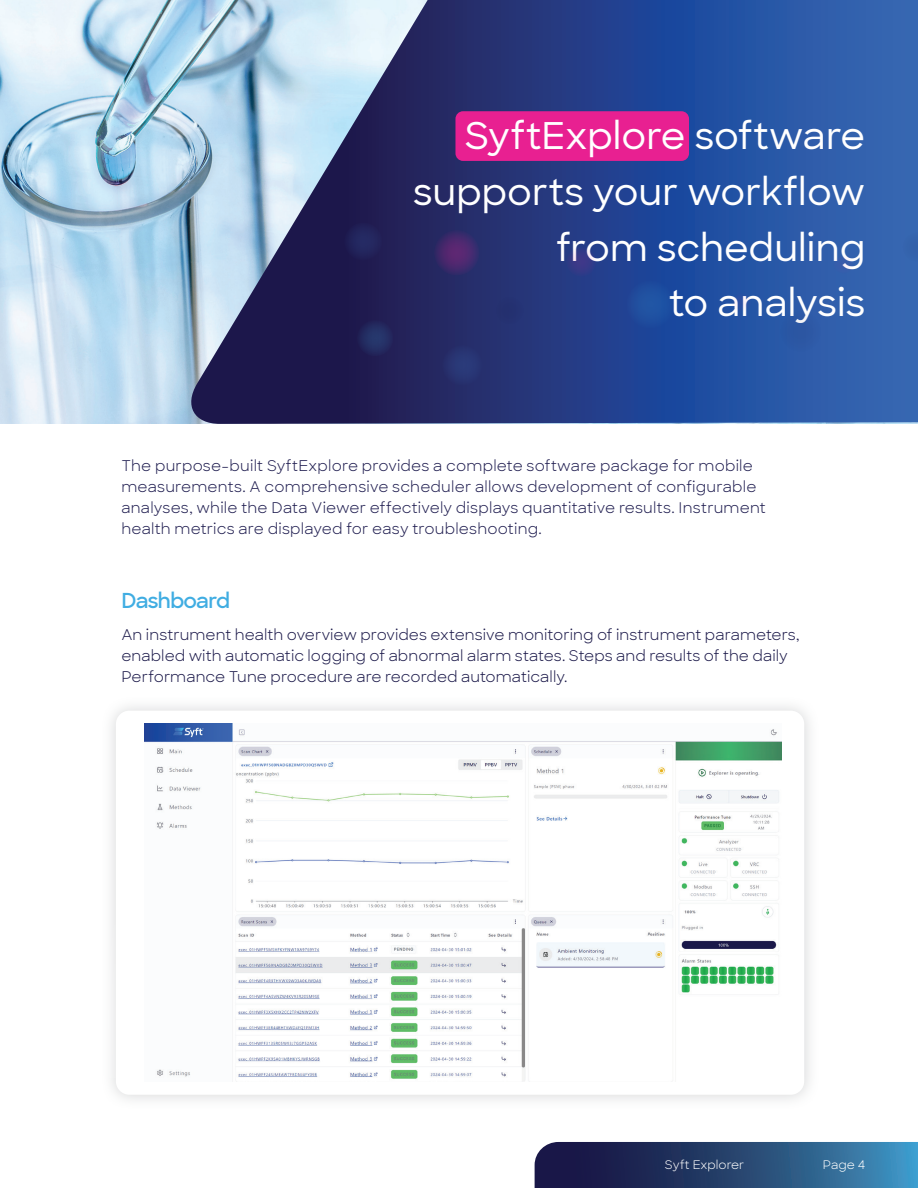
<style>
.page{position:relative;width:918px;height:1188px;background:#fff}
.page>*{position:absolute;margin:0;border:0;box-sizing:border-box;transform-origin:0 0}
.t1{font:500 37.5px/55.8px "Sharp Sans";color:#fff;text-align:right}
.t2{font:600 21px "Sharp Sans";letter-spacing:-.035em;color:#40ade2}
.t3{font:15px/21px "Sharp Sans";letter-spacing:.015em;color:#1e1c4f}
.t4{font:15px/21px "Sharp Sans";letter-spacing:.005em;color:#191748}
.t5{font:12px "Sharp Sans";color:#fff}
</style>
<div class="page">
<img style="left:0;top:0;width:184px;height:424px">
<div style="left:101px;top:695px;width:718px;height:415px;background:#f8f9f9"></div>
<div style="left:116px;top:711px;width:688px;height:384px;background:#fff;border-radius:14px"></div>
<svg style="left:535px;top:1142px;width:383px;height:46px;background:#294a76"></svg>
<svg style="left:184px;top:0;width:734px;height:424px;background:#3f5a97"></svg>
<div style="left:455px;top:111px;width:234px;height:50px;background:#e82091;border-radius:8px"></div>
<img style="left:236px;top:729px;width:546px;height:353px">
<div style="left:626px;top:280px;width:49px;height:49px;background:#1f4d9f;border-radius:50%"></div>
<div style="left:780px;top:311px;width:42px;height:41px;background:#2c58a5;border-radius:50%"></div>
<div style="left:344px;top:222px;width:39px;height:39px;background:#22235a;border-radius:50%"></div>
<div style="left:357px;top:320px;width:37px;height:36px;background:linear-gradient(to bottom,#232b60,#242a60);border-radius:50%"></div>
<svg style="left:434px;top:230px;width:46px;height:45px;background:#43296d"></svg>
<div style="left:442px;top:345px;width:41px;height:41px;background:#283472;border-radius:50%"></div>
<div style="left:496px;top:297px;width:28px;height:27px;background:#253171;border-radius:50%"></div>
<svg style="left:898px;top:329px;width:20px;height:27px"></svg>
<div style="left:566px;top:247px;width:30px;height:30px;background:#333a88;border-radius:50%"></div>
<div style="left:731px;top:293px;width:21px;height:19px;background:#2851a3;border-radius:50%"></div>
<div style="left:833px;top:255px;width:21px;height:19px;background:#365eac;border-radius:50%"></div>
<svg style="left:902px;top:232px;width:16px;height:30px"></svg>
<img style="left:114px;top:709px;width:239px;height:369px">
<h1 class="t1" style="left:413px;top:106px;width:454px">SyftExplore software supports your workflow from scheduling<br>to analysis</h1>
<p class="t3" style="left:121px;top:455px;width:646px">The purpose-built SyftExplore provides a complete software package for mobile measurements. A comprehensive scheduler allows development of configurable analyses, while the Data Viewer effectively displays quantitative results. Instrument health metrics are displayed for easy troubleshooting.</p>
<h2 class="t2" style="left:121px;top:585px;width:110px">Dashboard</h2>
<p class="t4" style="left:121px;top:623px;width:680px">An instrument health overview provides extensive monitoring of instrument parameters, enabled with automatic logging of abnormal alarm states. Steps and results of the daily<br>Performance Tune procedure are recorded automatically.</p>
<p class="t5" style="left:665px;top:1156px;width:81px">Syft Explorer</p>
<p class="t5" style="left:823px;top:1156px;width:44px">Page 4</p>
</div>
